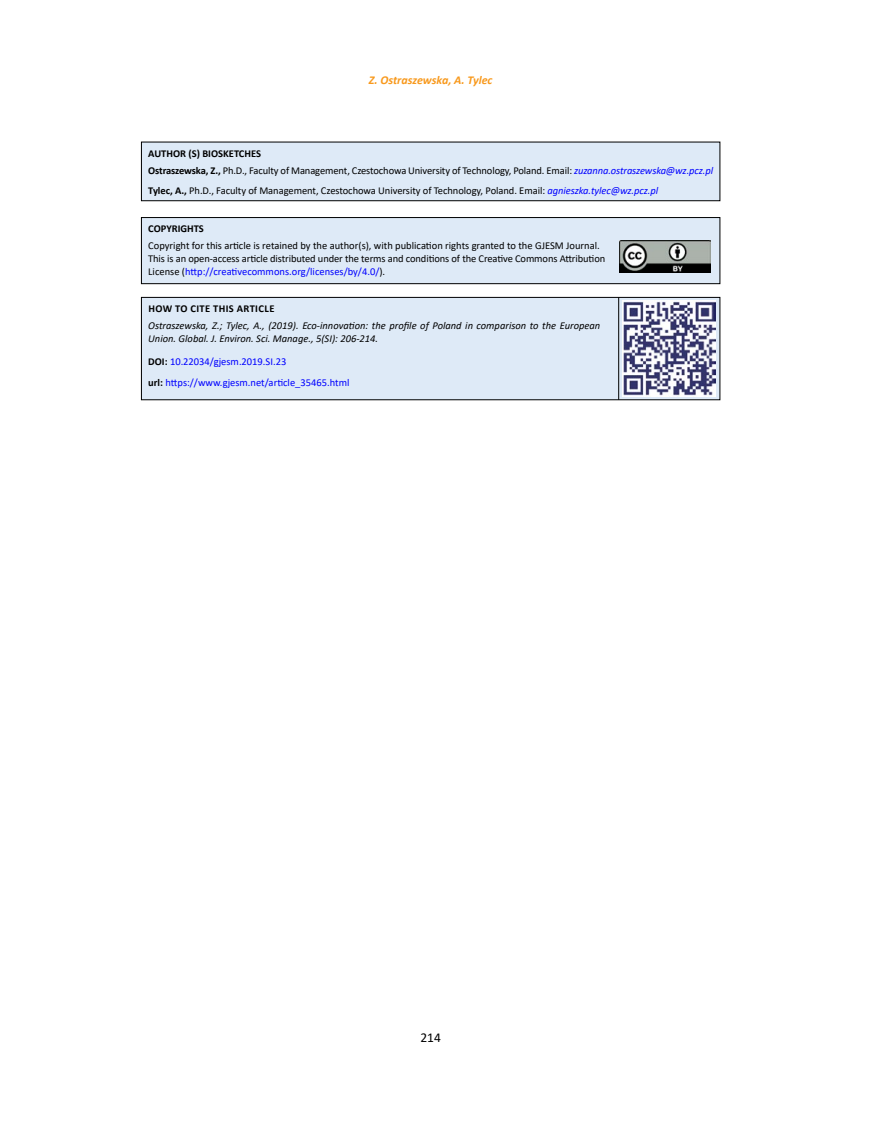
<style>
.page{position:relative;width:872px;height:1127px;background:#fff}
.page>*{position:absolute;margin:0;border:0;box-sizing:border-box;transform-origin:0 0}
.t1{font:13.5px "Calibri";color:#000}
.t2{font:italic 700 12px "Calibri";color:#f8991d}
.t3{font:10.5px/12.6px "Calibri";letter-spacing:-.01em;color:#000}
.t4{font:italic 10.5px/12.6px "Calibri";color:#000}
.t5{font:10.5px/21.6px "Calibri";color:#00f}
.t6{font:700 10.5px "Calibri";letter-spacing:.035em;color:#000}
.t7{font:700 10.5px "Calibri";color:#000}
.s1{font-weight:700}
.s2{font-style:italic;color:#00f}
.s3{color:#00f}
.s4{font-weight:700;color:#000}
</style>
<div class="page">
<div style="left:141px;top:142px;width:579px;height:59px;background:#deeaf7"></div>
<div style="left:141px;top:142px;width:579px;height:59px;border:1px solid #000"></div>
<div style="left:141px;top:297px;width:579px;height:103px;background:#deeaf7"></div>
<div style="left:141px;top:297px;width:579px;height:103px;border:1px solid #000"></div>
<hr style="left:618px;top:297px;width:1px;height:103px;background:#000">
<div style="left:141px;top:218px;width:579px;height:66px;background:#deeaf7"></div>
<div style="left:141px;top:217px;width:579px;height:67px;border:1px solid #000"></div>
<img style="left:619px;top:240px;width:91px;height:32px">
<img style="left:622px;top:301px;width:94px;height:95px">
<p class="t2" style="left:369px;top:72px;width:125px">Z. Ostraszewska, A. Tylec</p>
<p class="t3" style="left:148px;top:144px;width:566px;line-height:17.1px"><span class="s1">AUTHOR (S) BIOSKETCHES<br>Ostraszewska, Z.,</span> Ph.D., Faculty of Management, Czestochowa University of Technology, Poland. Email: <span class="s2">zuzanna.ostraszewska@wz.pcz.pl</span></p>
<p class="t3" style="left:148px;top:184px;width:511px"><span class="s1">Tylec, A.,</span> Ph.D., Faculty of Management, Czestochowa University of Technology, Poland. Email: <span class="s2">agnieszka.tylec@wz.pcz.pl</span></p>
<p class="t7" style="left:148px;top:221px;width:57px">COPYRIGHTS</p>
<p class="t3" style="left:148px;top:239px;width:458px">Copyright for this article is retained by the author(s), with publication rights granted to the GJESM Journal.<br>This is an open-access article distributed under the terms and conditions of the Creative Commons Attribution<br>License (<span class="s3">http://creativecommons.org/licenses/by/4.0/</span>).</p>
<p class="t6" style="left:148px;top:301px;width:127px">HOW TO CITE THIS ARTICLE</p>
<p class="t4" style="left:148px;top:319px;width:453px">Ostraszewska, Z.; Tylec, A., (2019). Eco-innovation: the profile of Poland in comparison to the European<br>Union. Global. J. Environ. Sci. Manage., 5(SI): 206-214.</p>
<p class="t5" style="left:148px;top:350px;width:203px"><span class="s4">DOI:</span> 10.22034/gjesm.2019.SI.23<br><span class="s4">url:</span> https://www.gjesm.net/article_35465.html</p>
<p class="t1" style="left:420px;top:1028px;width:22px">214</p>
</div>
